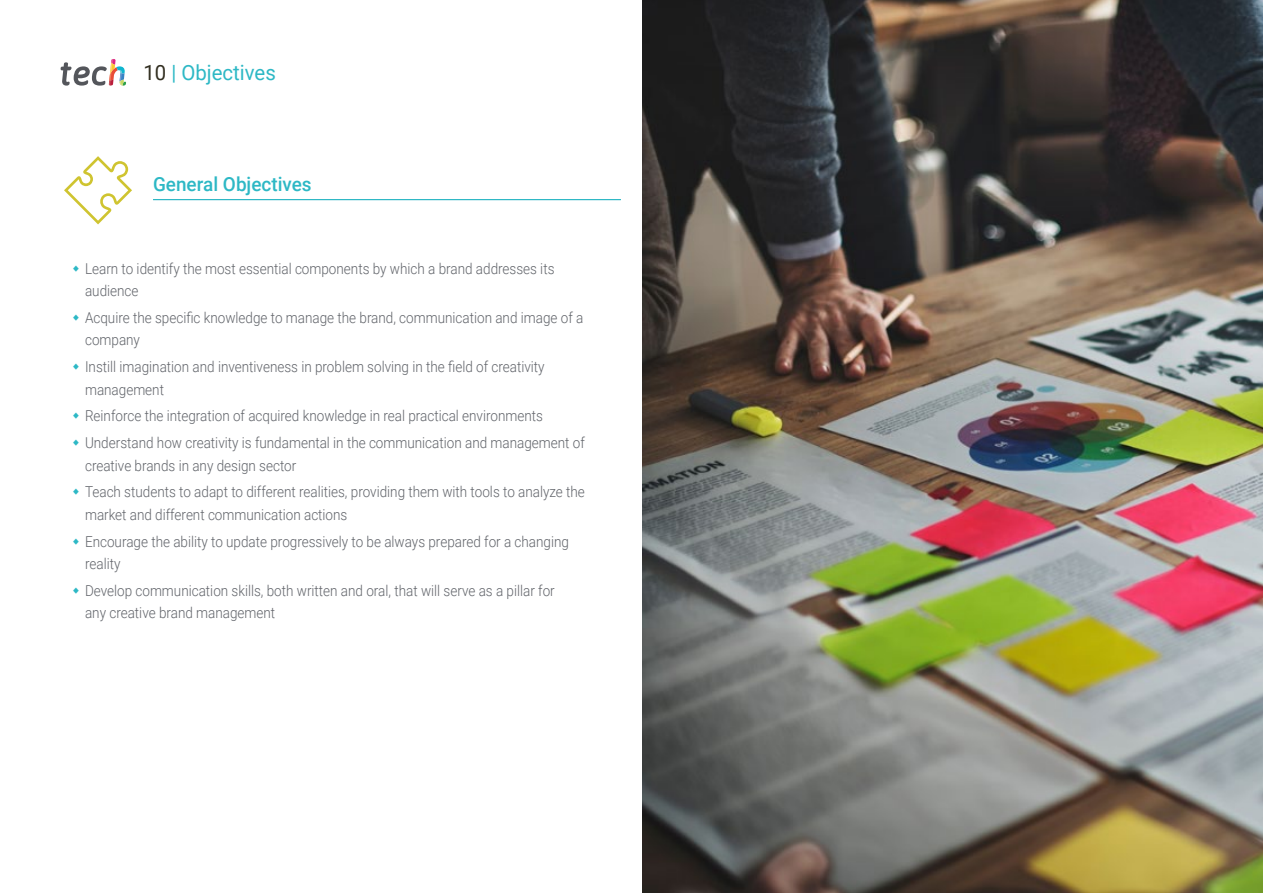
<style>
.page{position:relative;width:1263px;height:893px;background:#fff}
.page>*{position:absolute;margin:0;border:0;box-sizing:border-box;transform-origin:0 0}
.t1{font:21px "Roboto";color:#2db8c5}
.t2{font:500 19.5px "Roboto";color:#2db8c5}
.t3{font:300 15px/26.7px "Roboto";color:#61646a;scale:.9 1}
.s1{color:#312e20}
</style>
<div class="page">
<hr style="left:153px;top:199px;width:468px;height:1px;background:#2db8c5">
<svg style="left:64px;top:156px;width:68px;height:68px"></svg>
<img style="left:642px;top:0;width:621px;height:893px">
<svg style="left:61px;top:59px;width:65px;height:27px"></svg>
<h1 class="t1" style="left:144px;top:57px;width:134px"><span class="s1">10</span> | Objectives</h1>
<h2 class="t2" style="left:153px;top:171px;width:160px">General Objectives</h2>
<p class="t3" style="left:85px;top:257px;width:523px;line-height:22.5px">Learn to identify the most essential components by which a brand addresses its audience</p>
<p class="t3" style="left:85px;top:306px;width:555px;line-height:22.5px">Acquire the specific knowledge to manage the brand, communication and image of a company</p>
<p class="t3" style="left:85px;top:355px;width:512px;line-height:22.5px">Instill imagination and inventiveness in problem solving in the field of creativity management</p>
<p class="t3" style="left:85px;top:402px;width:557px">Reinforce the integration of acquired knowledge in real practical environments<br>Understand how creativity is fundamental in the communication and management of</p>
<p class="t3" style="left:85px;top:451px;width:557px">creative brands in any design sector<br>Teach students to adapt to different realities, providing them with tools to analyze the</p>
<p class="t3" style="left:85px;top:501px;width:539px">market and different communication actions<br>Encourage the ability to update progressively to be always prepared for a changing</p>
<p class="t3" style="left:85px;top:550px;width:523px">reality<br>Develop communication skills, both written and oral, that will serve as a pillar for</p>
<p class="t3" style="left:85px;top:599px;width:213px">any creative brand management</p>
</div>
